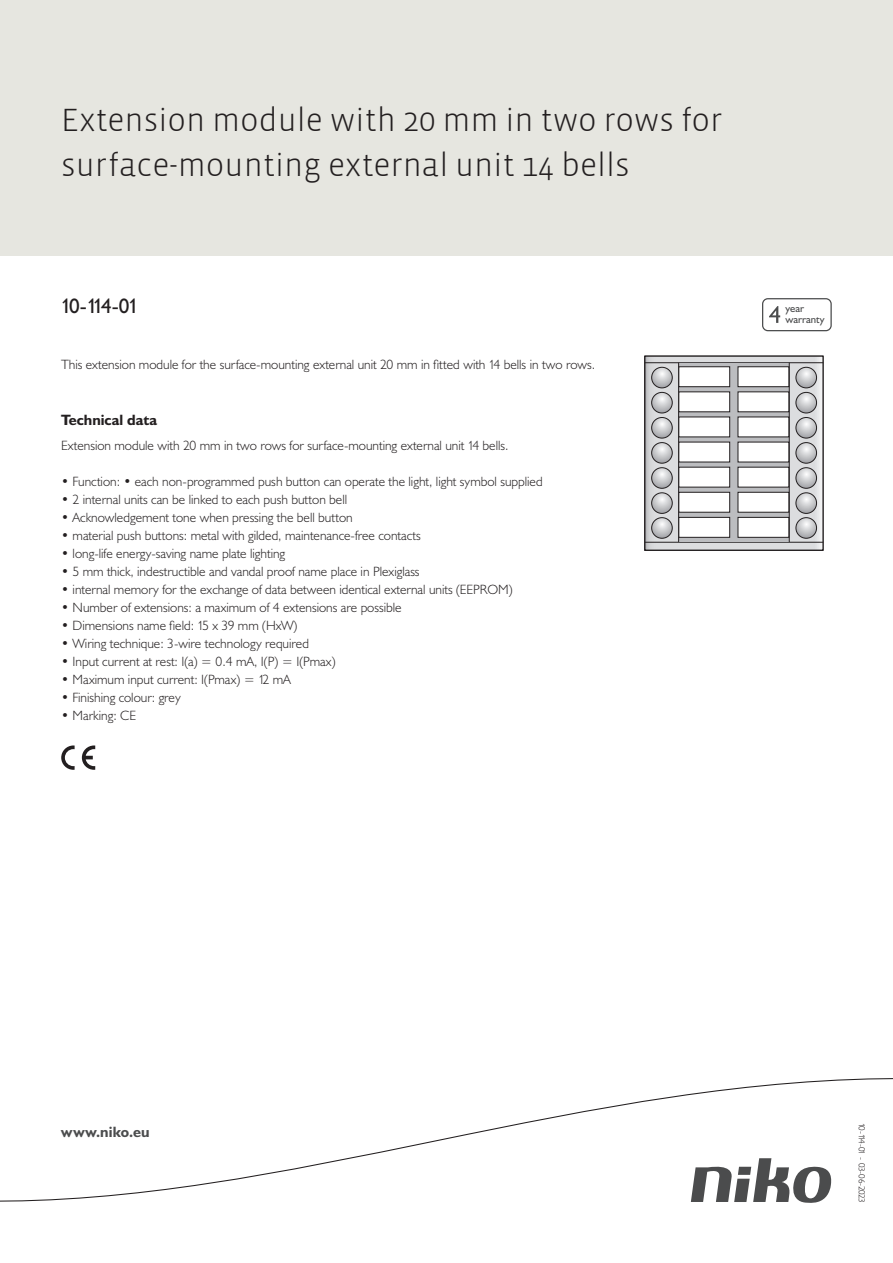
<style>
.page{position:relative;width:893px;height:1263px;background:#fff}
.page>*{position:absolute;margin:0;border:0;box-sizing:border-box;transform-origin:0 0}
.Title_datasheets{font:300 33px/45px "Vista Sans";color:#231f20}
.Article_number{font:21px "Humanist 521 BT";letter-spacing:-.125em;color:#231f20}
.Titles_parts{font:700 15px "Humanist 521 BT";color:#231f20}
.titel_afbeelding{font:700 15px "Humanist 521 BT";letter-spacing:.005em;color:#4b4c4d}
.USP_Bullets{font:300 13.5px "Humanist 521 BT";color:#231f20}
.Platte_tekst_CAB{font:300 13.5px "Humanist 521 BT";color:#231f20}
.t1{font:10.8px/10.8px "Humanist 521 BT";color:#4b4c4d}
.Revision{font:300 9px "Humanist 521 BT";letter-spacing:-.05em;color:#231f20}
</style>
<div class="page">
<div style="left:0;top:0;width:893px;height:255px;background:#e6e6e0"></div>
<svg style="left:82px;top:745px;width:13px;height:25px"></svg>
<svg style="left:61px;top:745px;width:14px;height:25px"></svg>
<svg style="left:762px;top:298px;width:70px;height:33px"></svg>
<svg style="left:0;top:1078px;width:893px;height:125px"></svg>
<svg style="left:646px;top:357px;width:176px;height:192px;background:#d2d3d5"></svg>
<div style="left:644px;top:355px;width:180px;height:196px;border:1px solid #231f20"></div>
<hr style="left:645px;top:542px;width:178px;height:1px;background:#231f20">
<hr style="left:645px;top:362px;width:178px;height:1px;background:#231f20">
<svg style="left:680px;top:363px;width:109px;height:179px;background:#a9a9ac"></svg>
<svg style="left:652px;top:493px;width:20px;height:20px"></svg>
<div style="left:651px;top:493px;width:21px;height:21px;border:1px solid #231f20;border-radius:50%"></div>
<svg style="left:796px;top:493px;width:20px;height:20px"></svg>
<div style="left:796px;top:493px;width:21px;height:21px;border:1px solid #231f20;border-radius:50%"></div>
<svg style="left:652px;top:518px;width:20px;height:20px"></svg>
<div style="left:651px;top:517px;width:21px;height:21px;border:1px solid #231f20;border-radius:50%"></div>
<svg style="left:796px;top:518px;width:20px;height:20px"></svg>
<div style="left:796px;top:517px;width:21px;height:21px;border:1px solid #231f20;border-radius:50%"></div>
<svg style="left:679px;top:363px;width:1px;height:179px"></svg>
<hr style="left:678px;top:363px;width:1px;height:179px;background:#231f20">
<hr style="left:789px;top:363px;width:1px;height:179px;background:#231f20">
<svg style="left:652px;top:468px;width:20px;height:20px"></svg>
<div style="left:651px;top:467px;width:21px;height:21px;border:1px solid #231f20;border-radius:50%"></div>
<svg style="left:796px;top:468px;width:20px;height:20px"></svg>
<div style="left:796px;top:467px;width:21px;height:21px;border:1px solid #231f20;border-radius:50%"></div>
<svg style="left:652px;top:443px;width:20px;height:20px"></svg>
<div style="left:651px;top:442px;width:21px;height:21px;border:1px solid #231f20;border-radius:50%"></div>
<svg style="left:796px;top:443px;width:20px;height:20px"></svg>
<div style="left:796px;top:442px;width:21px;height:21px;border:1px solid #231f20;border-radius:50%"></div>
<svg style="left:652px;top:417px;width:20px;height:21px"></svg>
<div style="left:651px;top:417px;width:21px;height:21px;border:1px solid #231f20;border-radius:50%"></div>
<svg style="left:796px;top:417px;width:20px;height:21px"></svg>
<div style="left:796px;top:417px;width:21px;height:21px;border:1px solid #231f20;border-radius:50%"></div>
<svg style="left:652px;top:392px;width:20px;height:21px"></svg>
<div style="left:651px;top:392px;width:21px;height:21px;border:1px solid #231f20;border-radius:50%"></div>
<svg style="left:796px;top:392px;width:20px;height:21px"></svg>
<div style="left:796px;top:392px;width:21px;height:21px;border:1px solid #231f20;border-radius:50%"></div>
<svg style="left:652px;top:367px;width:20px;height:21px"></svg>
<div style="left:651px;top:367px;width:21px;height:21px;border:1px solid #231f20;border-radius:50%"></div>
<svg style="left:796px;top:367px;width:20px;height:21px"></svg>
<div style="left:796px;top:367px;width:21px;height:21px;border:1px solid #231f20;border-radius:50%"></div>
<div style="left:679px;top:366px;width:51px;height:21px;background:#fff;border:1px solid #231f20"></div>
<div style="left:738px;top:366px;width:51px;height:21px;background:#fff;border:1px solid #231f20"></div>
<div style="left:679px;top:392px;width:51px;height:20px;background:#fff"></div>
<div style="left:738px;top:392px;width:51px;height:20px;background:#fff"></div>
<div style="left:679px;top:417px;width:51px;height:20px;background:#fff"></div>
<div style="left:738px;top:417px;width:51px;height:20px;background:#fff"></div>
<div style="left:679px;top:442px;width:51px;height:20px;background:#fff"></div>
<div style="left:738px;top:442px;width:51px;height:20px;background:#fff"></div>
<div style="left:679px;top:467px;width:51px;height:20px;background:#fff"></div>
<div style="left:738px;top:467px;width:51px;height:20px;background:#fff"></div>
<div style="left:679px;top:492px;width:51px;height:20px;background:#fff;border:1px solid #231f20"></div>
<div style="left:738px;top:492px;width:51px;height:20px;background:#fff;border:1px solid #231f20"></div>
<div style="left:679px;top:517px;width:51px;height:21px;background:#fff;border:1px solid #231f20"></div>
<div style="left:738px;top:517px;width:51px;height:21px;background:#fff;border:1px solid #231f20"></div>
<p class="Title_datasheets" style="left:61px;top:98px;width:663px">Extension module with 20 mm in two rows for surface-mounting external unit 14 bells</p>
<p class="Article_number" style="left:61px;top:293px;width:79px">10-114-01</p>
<p class="Platte_tekst_CAB" style="left:61px;top:356px;width:536px">This extension module for the surface-mounting external unit 20 mm in fitted with 14 bells in two rows.</p>
<p class="Titles_parts" style="left:61px;top:411px;width:98px">Technical data</p>
<p class="Platte_tekst_CAB" style="left:61px;top:437px;width:449px">Extension module with 20 mm in two rows for surface-mounting external unit 14 bells.</p>
<p class="USP_Bullets" style="left:61px;top:473px;width:483px">• Function: • each non-programmed push button can operate the light, light symbol supplied</p>
<p class="USP_Bullets" style="left:61px;top:491px;width:287px">• 2 internal units can be linked to each push button bell</p>
<p class="USP_Bullets" style="left:61px;top:509px;width:293px">• Acknowledgement tone when pressing the bell button</p>
<p class="USP_Bullets" style="left:61px;top:527px;width:361px">• material push buttons: metal with gilded, maintenance-free contacts</p>
<p class="USP_Bullets" style="left:61px;top:545px;width:226px">• long-life energy-saving name plate lighting</p>
<p class="USP_Bullets" style="left:61px;top:563px;width:360px">• 5 mm thick, indestructible and vandal proof name place in Plexiglass</p>
<p class="USP_Bullets" style="left:61px;top:581px;width:453px">• internal memory for the exchange of data between identical external units (EEPROM)</p>
<p class="USP_Bullets" style="left:61px;top:599px;width:342px">• Number of extensions: a maximum of 4 extensions are possible</p>
<p class="USP_Bullets" style="left:61px;top:617px;width:238px">• Dimensions name field: 15 x 39 mm (HxW)</p>
<p class="USP_Bullets" style="left:61px;top:635px;width:249px">• Wiring technique: 3-wire technology required</p>
<p class="USP_Bullets" style="left:61px;top:653px;width:276px">• Input current at rest: I(a) = 0.4 mA, I(P) = I(Pmax)</p>
<p class="USP_Bullets" style="left:61px;top:671px;width:231px">• Maximum input current: I(Pmax) = 12 mA</p>
<p class="USP_Bullets" style="left:61px;top:689px;width:121px">• Finishing colour: grey</p>
<p class="USP_Bullets" style="left:61px;top:707px;width:76px">• Marking: CE</p>
<p class="t1" style="left:785px;top:303px;width:41px">year warranty</p>
<p class="titel_afbeelding" style="left:61px;top:1122px;width:90px">www.niko.eu</p>
<p class="Revision" style="left:868px;top:1123px;width:82px;rotate:90deg">10-114-01 - 03-06-2023</p>
</div>
